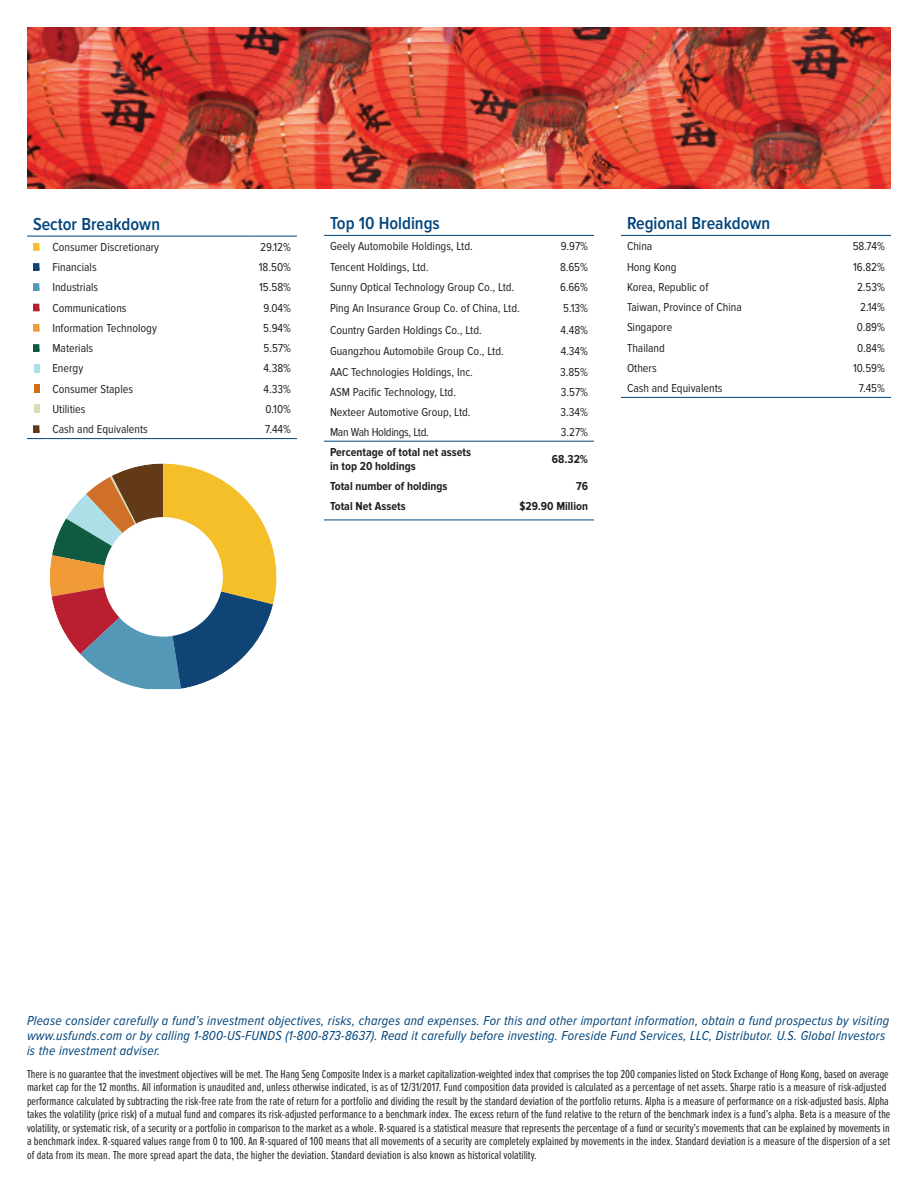
<style>
.page{position:relative;width:918px;height:1188px;background:#fff}
.page>*{position:absolute;margin:0;border:0;box-sizing:border-box;transform-origin:0 0}
.Blue_header{font:600 18px "Proxima Nova Cond";color:#00447b}
.small_disclosure{font:italic 13.5px/15px "Proxima Nova Cond";letter-spacing:.015em;color:#00447b}
.small_disclosure-2{font:12px/13.5px "Proxima Nova Ex Cn";letter-spacing:.005em;color:#231f20}
.table_copy{font:12px "Proxima Nova Cond";color:#231f20}
.table_copy-2{font:700 12px/13.5px "Proxima Nova Cond";color:#231f20}
.table_copy-3{font:12px "Proxima Nova Cond";letter-spacing:-.025em;color:#231f20}
</style>
<div class="page">
<img style="left:27px;top:27px;width:864px;height:162px">
<svg style="left:27px;top:236px;width:19px;height:1px"></svg>
<hr style="left:46px;top:236px;width:204px;height:1px;background:#00447b">
<hr style="left:250px;top:236px;width:47px;height:1px;background:#00447b">
<hr style="left:46px;top:438px;width:204px;height:1px;background:#00447b">
<hr style="left:250px;top:438px;width:47px;height:1px;background:#00447b">
<hr style="left:621px;top:235px;width:223px;height:1px;background:#00447b">
<hr style="left:844px;top:235px;width:47px;height:1px;background:#00447b">
<hr style="left:621px;top:397px;width:223px;height:1px;background:#00447b">
<hr style="left:844px;top:397px;width:47px;height:1px;background:#00447b">
<hr style="left:324px;top:520px;width:202px;height:1px;background:#00447b">
<hr style="left:526px;top:520px;width:68px;height:1px;background:#00447b">
<hr style="left:324px;top:441px;width:202px;height:1px;background:#00447b">
<hr style="left:526px;top:441px;width:68px;height:1px;background:#00447b">
<hr style="left:324px;top:235px;width:202px;height:1px;background:#00447b">
<hr style="left:526px;top:235px;width:68px;height:1px;background:#00447b">
<svg style="left:34px;top:243px;width:5px;height:8px"></svg>
<svg style="left:34px;top:304px;width:5px;height:7px"></svg>
<svg style="left:34px;top:283px;width:5px;height:8px"></svg>
<svg style="left:34px;top:263px;width:5px;height:8px"></svg>
<svg style="left:27px;top:425px;width:19px;height:14px"></svg>
<div style="left:34px;top:405px;width:5px;height:8px;background:#cfe1b5"></div>
<div style="left:34px;top:384px;width:5px;height:9px;background:#d06f18"></div>
<div style="left:34px;top:365px;width:5px;height:8px;background:#addfe9"></div>
<svg style="left:34px;top:344px;width:5px;height:8px"></svg>
<svg style="left:34px;top:324px;width:5px;height:8px"></svg>
<svg style="left:50px;top:463px;width:227px;height:226px"></svg>
<p class="Blue_header" style="left:33px;top:214px;width:129px">Sector Breakdown</p>
<p class="table_copy" style="left:52px;top:240px;width:108px">Consumer Discretionary</p>
<p class="table_copy" style="left:260px;top:240px;width:32px">29.12%</p>
<p class="table_copy" style="left:52px;top:261px;width:46px">Financials</p>
<p class="table_copy" style="left:259px;top:261px;width:34px">18.50%</p>
<p class="table_copy" style="left:52px;top:281px;width:47px">Industrials</p>
<p class="table_copy" style="left:259px;top:281px;width:33px">15.58%</p>
<p class="table_copy" style="left:52px;top:301px;width:76px">Communications</p>
<p class="table_copy" style="left:263px;top:301px;width:29px">9.04%</p>
<p class="table_copy" style="left:52px;top:321px;width:106px">Information Technology</p>
<p class="table_copy" style="left:263px;top:321px;width:29px">5.94%</p>
<p class="table_copy" style="left:52px;top:342px;width:42px">Materials</p>
<p class="table_copy" style="left:264px;top:342px;width:29px">5.57%</p>
<p class="table_copy" style="left:52px;top:362px;width:32px">Energy</p>
<p class="table_copy" style="left:263px;top:362px;width:29px">4.38%</p>
<p class="table_copy" style="left:52px;top:382px;width:82px">Consumer Staples</p>
<p class="table_copy" style="left:264px;top:382px;width:29px">4.33%</p>
<p class="table_copy" style="left:52px;top:402px;width:35px">Utilities</p>
<p class="table_copy" style="left:266px;top:402px;width:27px">0.10%</p>
<p class="table_copy" style="left:52px;top:422px;width:97px">Cash and Equivalents</p>
<p class="table_copy" style="left:265px;top:422px;width:27px">7.44%</p>
<p class="Blue_header" style="left:330px;top:213px;width:111px">Top 10 Holdings</p>
<p class="table_copy" style="left:330px;top:240px;width:144px">Geely Automobile Holdings, Ltd.</p>
<p class="table_copy" style="left:561px;top:240px;width:29px">9.97%</p>
<p class="table_copy" style="left:330px;top:260px;width:100px">Tencent Holdings, Ltd.</p>
<p class="table_copy" style="left:560px;top:260px;width:29px">8.65%</p>
<p class="table_copy" style="left:330px;top:280px;width:186px">Sunny Optical Technology Group Co., Ltd.</p>
<p class="table_copy" style="left:560px;top:280px;width:29px">6.66%</p>
<p class="table_copy" style="left:330px;top:301px;width:191px">Ping An Insurance Group Co. of China, Ltd.</p>
<p class="table_copy" style="left:563px;top:301px;width:26px">5.13%</p>
<p class="table_copy" style="left:330px;top:323px;width:153px">Country Garden Holdings Co., Ltd.</p>
<p class="table_copy" style="left:561px;top:323px;width:29px">4.48%</p>
<p class="table_copy" style="left:330px;top:345px;width:175px">Guangzhou Automobile Group Co., Ltd.</p>
<p class="table_copy" style="left:561px;top:345px;width:29px">4.34%</p>
<p class="table_copy" style="left:330px;top:365px;width:145px">AAC Technologies Holdings, Inc.</p>
<p class="table_copy" style="left:560px;top:365px;width:29px">3.85%</p>
<p class="table_copy" style="left:330px;top:385px;width:128px">ASM Pacific Technology, Ltd.</p>
<p class="table_copy" style="left:561px;top:385px;width:29px">3.57%</p>
<p class="table_copy" style="left:330px;top:405px;width:142px">Nexteer Automotive Group, Ltd.</p>
<p class="table_copy" style="left:561px;top:405px;width:29px">3.34%</p>
<p class="table_copy-3" style="left:330px;top:425px;width:101px">Man Wah Holdings, Ltd.</p>
<p class="table_copy" style="left:561px;top:425px;width:29px">3.27%</p>
<p class="table_copy-2" style="left:330px;top:446px;width:142px">Percentage of total net assets in top 20 holdings</p>
<p class="table_copy-2" style="left:552px;top:453px;width:38px">68.32%</p>
<p class="table_copy-2" style="left:330px;top:479px;width:119px">Total number of holdings</p>
<p class="table_copy-2" style="left:576px;top:479px;width:13px">76</p>
<p class="table_copy-2" style="left:330px;top:500px;width:77px">Total Net Assets</p>
<p class="table_copy-2" style="left:519px;top:500px;width:70px">$29.90 Million</p>
<p class="Blue_header" style="left:627px;top:213px;width:145px">Regional Breakdown</p>
<p class="table_copy" style="left:627px;top:240px;width:27px">China</p>
<p class="table_copy" style="left:853px;top:240px;width:34px">58.74%</p>
<p class="table_copy" style="left:627px;top:260px;width:51px">Hong Kong</p>
<p class="table_copy" style="left:853px;top:260px;width:33px">16.82%</p>
<p class="table_copy" style="left:627px;top:280px;width:83px">Korea, Republic of</p>
<p class="table_copy" style="left:857px;top:280px;width:29px">2.53%</p>
<p class="table_copy" style="left:627px;top:300px;width:116px">Taiwan, Province of China</p>
<p class="table_copy" style="left:860px;top:300px;width:26px">2.14%</p>
<p class="table_copy" style="left:627px;top:321px;width:47px">Singapore</p>
<p class="table_copy" style="left:857px;top:321px;width:30px">0.89%</p>
<p class="table_copy" style="left:627px;top:341px;width:39px">Thailand</p>
<p class="table_copy" style="left:857px;top:341px;width:29px">0.84%</p>
<p class="table_copy" style="left:627px;top:361px;width:31px">Others</p>
<p class="table_copy" style="left:853px;top:361px;width:33px">10.59%</p>
<p class="table_copy" style="left:627px;top:381px;width:97px">Cash and Equivalents</p>
<p class="table_copy" style="left:859px;top:381px;width:28px">7.45%</p>
<p class="small_disclosure" style="left:27px;top:1014px;width:864px">Please consider carefully a fund’s investment objectives, risks, charges and expenses. For this and other important information, obtain a fund prospectus by visiting www.usfunds.com or by calling 1-800-US-FUNDS (1-800-873-8637). Read it carefully before investing. Foreside Fund Services, LLC, Distributor. U.S. Global Investors is the investment adviser.</p>
<p class="small_disclosure-2" style="left:27px;top:1067px;width:865px">There is no guarantee that the investment objectives will be met. The Hang Seng Composite Index is a market capitalization-weighted index that comprises the top 200 companies listed on Stock Exchange of Hong Kong, based on average market cap for the 12 months. All information is unaudited and, unless otherwise indicated, is as of 12/31/2017. Fund composition data provided is calculated as a percentage of net assets. Sharpe ratio is a measure of risk-adjusted performance calculated by subtracting the risk-free rate from the rate of return for a portfolio and dividing the result by the standard deviation of the portfolio returns. Alpha is a measure of performance on a risk-adjusted basis. Alpha takes the volatility (price risk) of a mutual fund and compares its risk-adjusted performance to a benchmark index. The excess return of the fund relative to the return of the benchmark index is a fund’s alpha. Beta is a measure of the volatility, or systematic risk, of a security or a portfolio in comparison to the market as a whole. R-squared is a statistical measure that represents the percentage of a fund or security’s movements that can be explained by movements in a benchmark index. R-squared values range from 0 to 100. An R-squared of 100 means that all movements of a security are completely explained by movements in the index. Standard deviation is a measure of the dispersion of a set of data from its mean. The more spread apart the data, the higher the deviation. Standard deviation is also known as historical volatility.</p>
</div>
